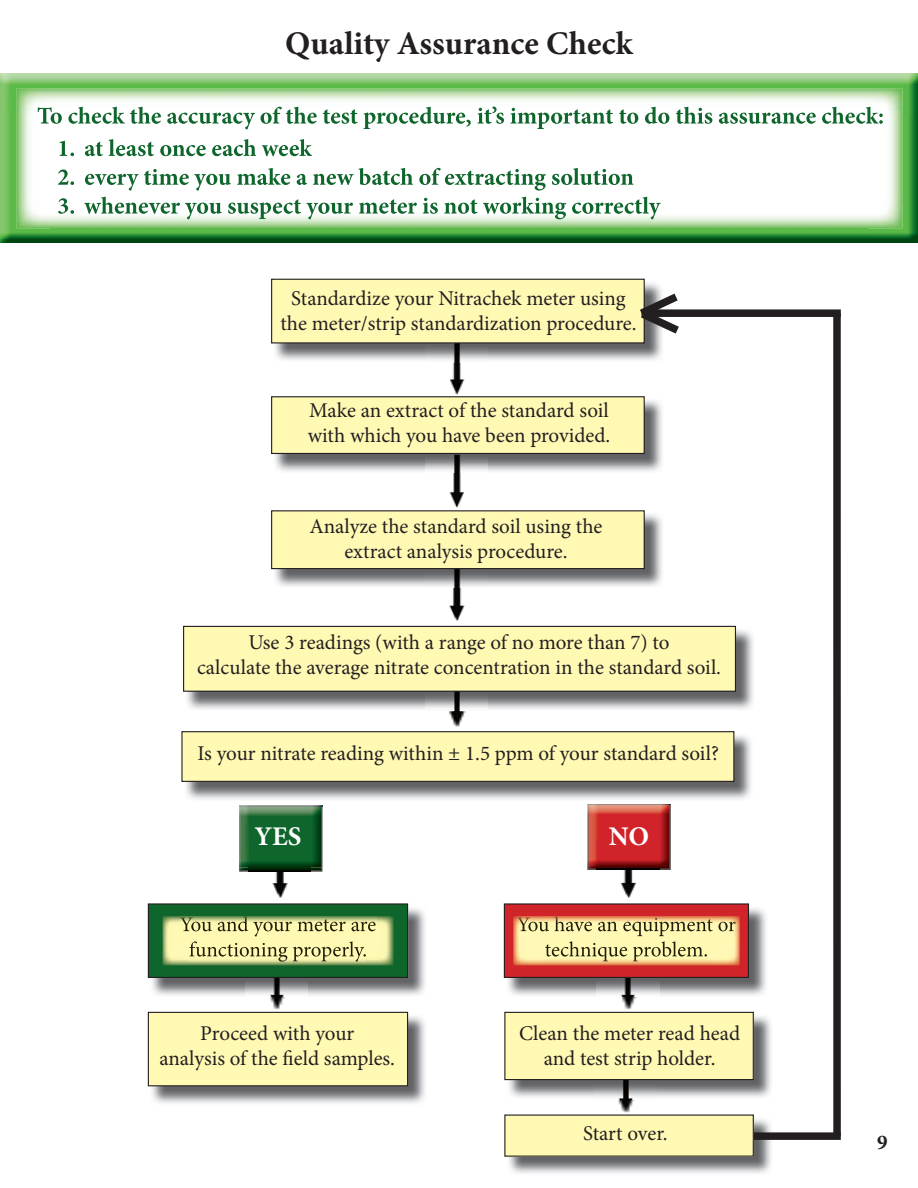
<style>
.page{position:relative;width:918px;height:1188px;background:#fff}
.page>*{position:absolute;margin:0;border:0;box-sizing:border-box;transform-origin:0 0}
.t1{font:700 33px "Minion Pro";color:#231f20}
.t2{font:700 27px "Minion Pro";color:#fff}
.t3{font:21px/25.2px "Minion Pro";letter-spacing:-.005em;color:#231f20;text-align:center}
.t4{font:700 21px "Minion Pro";color:#231f20}
</style>
<div class="page">
<img style="left:0;top:73px;width:918px;height:41px">
<hr style="left:0;top:239px;width:918px;height:4px;background:#004611">
<img style="left:0;top:114px;width:50px;height:125px">
<img style="left:867px;top:114px;width:51px;height:125px">
<img style="left:50px;top:228px;width:817px;height:11px">
<img style="left:246px;top:997px;width:62px;height:15px">
<img style="left:272px;top:872px;width:16px;height:26px">
<img style="left:594px;top:1099px;width:62px;height:16px">
<img style="left:597px;top:997px;width:62px;height:15px">
<img style="left:621px;top:870px;width:16px;height:28px">
<img style="left:448px;top:711px;width:18px;height:16px">
<img style="left:426px;top:588px;width:62px;height:38px">
<img style="left:449px;top:473px;width:15px;height:35px">
<img style="left:450px;top:362px;width:15px;height:33px">
<img style="left:587px;top:804px;width:84px;height:66px">
<img style="left:597px;top:869px;width:62px;height:1px">
<img style="left:588px;top:805px;width:82px;height:64px">
<img style="left:17px;top:88px;width:885px;height:140px">
<img style="left:38px;top:107px;width:845px;height:22px">
<img style="left:59px;top:141px;width:16px;height:15px">
<img style="left:85px;top:139px;width:227px;height:17px">
<img style="left:58px;top:169px;width:17px;height:16px">
<img style="left:85px;top:168px;width:548px;height:23px">
<img style="left:58px;top:198px;width:17px;height:16px">
<img style="left:84px;top:197px;width:577px;height:22px">
<img style="left:273px;top:283px;width:389px;height:79px">
<div style="left:272px;top:279px;width:372px;height:64px;background:#fff9b4"></div>
<div style="left:271px;top:279px;width:374px;height:64px;border:1px solid #231f20"></div>
<img style="left:274px;top:400px;width:388px;height:73px">
<div style="left:272px;top:397px;width:372px;height:56px;background:#fff9b4"></div>
<div style="left:271px;top:396px;width:374px;height:58px;border:1px solid #231f20"></div>
<img style="left:273px;top:514px;width:389px;height:74px">
<div style="left:272px;top:511px;width:372px;height:58px;background:#fff9b4"></div>
<div style="left:271px;top:510px;width:374px;height:59px;border:1px solid #231f20"></div>
<img style="left:187px;top:628px;width:566px;height:83px">
<div style="left:184px;top:626px;width:551px;height:65px;background:#fff9b4"></div>
<div style="left:183px;top:626px;width:553px;height:66px;border:1px solid #231f20"></div>
<img style="left:186px;top:733px;width:565px;height:66px">
<div style="left:182px;top:732px;width:552px;height:49px;background:#fff9b4"></div>
<div style="left:181px;top:731px;width:553px;height:51px;border:1px solid #231f20"></div>
<img style="left:508px;top:907px;width:258px;height:90px">
<svg style="left:504px;top:903px;width:245px;height:75px;background:#c0252c"></svg>
<img style="left:513px;top:916px;width:227px;height:50px">
<img style="left:517px;top:916px;width:219px;height:20px">
<img style="left:545px;top:941px;width:162px;height:20px">
<img style="left:506px;top:1016px;width:265px;height:81px">
<img style="left:594px;top:1080px;width:62px;height:19px">
<div style="left:505px;top:1012px;width:248px;height:68px;background:#fff9b4"></div>
<div style="left:504px;top:1012px;width:250px;height:68px;border:1px solid #231f20"></div>
<img style="left:509px;top:1119px;width:262px;height:54px">
<div style="left:505px;top:1115px;width:248px;height:41px;background:#fff9b4"></div>
<img style="left:152px;top:905px;width:273px;height:90px">
<img style="left:246px;top:978px;width:62px;height:19px">
<svg style="left:148px;top:903px;width:260px;height:75px;background:#14612d"></svg>
<img style="left:162px;top:916px;width:232px;height:50px">
<img style="left:180px;top:916px;width:196px;height:21px">
<img style="left:189px;top:941px;width:177px;height:21px">
<img style="left:150px;top:1014px;width:275px;height:89px">
<div style="left:148px;top:1012px;width:260px;height:74px;background:#fff9b4"></div>
<div style="left:148px;top:1012px;width:260px;height:74px;border:1px solid #231f20"></div>
<img style="left:239px;top:806px;width:83px;height:66px">
<img style="left:240px;top:806px;width:82px;height:65px">
<img style="left:248px;top:870px;width:63px;height:1px">
<div style="left:754px;top:1132px;width:87px;height:8px;background:#231f20"></div>
<div style="left:833px;top:313px;width:8px;height:823px;background:#231f20"></div>
<div style="left:642px;top:309px;width:199px;height:8px;background:#231f20"></div>
<svg style="left:640px;top:287px;width:47px;height:53px"></svg>
<h1 class="t1" style="left:285px;top:20px;width:349px">Quality Assurance Check</h1>
<p class="t3" style="left:280px;top:286px;width:358px">Standardize your Nitrachek meter using the meter/strip standardization procedure.</p>
<p class="t3" style="left:308px;top:398px;width:304px;text-align:left">Make an extract of the standard soil with which you have been provided.</p>
<p class="t3" style="left:309px;top:513px;width:295px">Analyze the standard soil using the extract analysis procedure.</p>
<p class="t3" style="left:197px;top:630px;width:525px">Use 3 readings (with a range of no more than 7) to<br>calculate the average nitrate concentration in the standard soil.</p>
<p class="t3" style="left:198px;top:741px;width:523px">Is your nitrate reading within ± 1.5 ppm of your standard soil?</p>
<p class="t2" style="left:254px;top:818px;width:49px">YES</p>
<p class="t2" style="left:609px;top:818px;width:42px">NO</p>
<p class="t3" style="left:160px;top:1020px;width:237px">Proceed with your<br>analysis of the eld samples.</p>
<p class="t3" style="left:519px;top:1020px;width:223px">Clean the meter read head and test strip holder.</p>
<p class="t3" style="left:583px;top:1121px;width:86px">Start over.</p>
<p class="t4" style="left:877px;top:1128px;width:12px">9</p>
</div>
